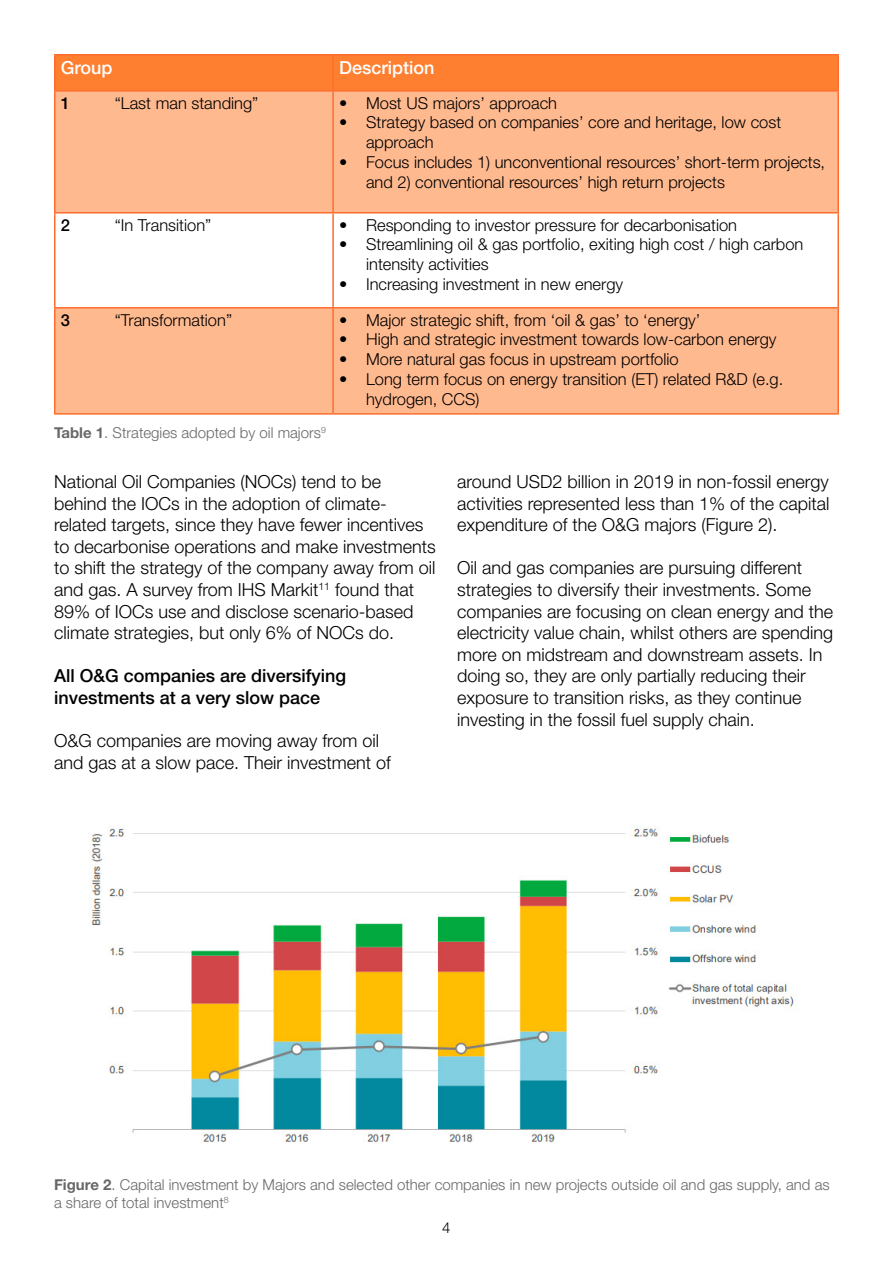
<style>
.page{position:relative;width:893px;height:1263px;background:#fff}
.page>*{position:absolute;margin:0;border:0;box-sizing:border-box;transform-origin:0 0}
.t1{font:300 18px/21.6px "Helvetica Neue LT Std";color:#000}
.t2{font:500 18px/21.6px "Helvetica Neue LT Std";color:#000}
.t3{font:500 18px "Helvetica Neue LT Std";color:#fff}
.t4{font:300 16.5px/19.8px "Helvetica Neue LT Std";color:#000}
.t5{font:500 16.5px "Helvetica Neue LT Std";color:#000}
.t6{font:300 15px/18px "Helvetica Neue LT Std";color:#686868}
.t7{font:300 15px "Helvetica Neue LT Std";color:#000}
.s1{font-weight:700}
</style>
<div class="page">
<div style="left:56px;top:56px;width:781px;height:34px;background:#ff7f30"></div>
<svg style="left:56px;top:92px;width:781px;height:321px;fill:#ffb98f"></svg>
<hr style="left:54px;top:54px;width:279px;height:2px;background:#ff6d2e">
<hr style="left:54px;top:56px;width:2px;height:34px;background:#ff6d2e">
<hr style="left:333px;top:54px;width:506px;height:2px;background:#ff6d2e">
<hr style="left:332px;top:56px;width:2px;height:34px;background:#ff6d2e">
<hr style="left:837px;top:56px;width:2px;height:34px;background:#ff6d2e">
<hr style="left:54px;top:90px;width:279px;height:2px;background:#ff6d2e">
<hr style="left:333px;top:90px;width:506px;height:2px;background:#ff6d2e">
<hr style="left:54px;top:92px;width:2px;height:120px;background:#ff6d2e">
<hr style="left:332px;top:92px;width:2px;height:120px;background:#ff6d2e">
<hr style="left:837px;top:92px;width:2px;height:120px;background:#ff6d2e">
<hr style="left:54px;top:212px;width:279px;height:1px;background:#ff6d2e">
<hr style="left:54px;top:213px;width:2px;height:94px;background:#ff6d2e">
<hr style="left:333px;top:212px;width:506px;height:1px;background:#ff6d2e">
<hr style="left:332px;top:213px;width:2px;height:94px;background:#ff6d2e">
<hr style="left:837px;top:213px;width:2px;height:94px;background:#ff6d2e">
<hr style="left:54px;top:307px;width:279px;height:1px;background:#ff6d2e">
<hr style="left:54px;top:308px;width:2px;height:105px;background:#ff6d2e">
<hr style="left:333px;top:307px;width:506px;height:1px;background:#ff6d2e">
<hr style="left:332px;top:308px;width:2px;height:105px;background:#ff6d2e">
<hr style="left:837px;top:308px;width:2px;height:105px;background:#ff6d2e">
<hr style="left:54px;top:413px;width:279px;height:2px;background:#ff6d2e">
<hr style="left:333px;top:413px;width:506px;height:2px;background:#ff6d2e">
<img style="left:90px;top:825px;width:704px;height:318px">
<p class="t3" style="left:61px;top:56px;width:53px">Group</p>
<p class="t3" style="left:339px;top:56px;width:97px">Description</p>
<p class="t5" style="left:61px;top:93px;width:11px">1</p>
<p class="t4" style="left:115px;top:93px;width:145px">“Last man standing”</p>
<p class="t4" style="left:339px;top:93px;width:220px">• Most US majors’ approach</p>
<p class="t4" style="left:366px;top:112px;width:417px;text-indent:-27px">• Strategy based on companies’ core and heritage, low cost approach</p>
<p class="t4" style="left:366px;top:152px;width:461px;text-indent:-27px">• Focus includes 1) unconventional resources’ short-term projects, and 2) conventional resources’ high return projects</p>
<p class="t5" style="left:61px;top:215px;width:11px">2</p>
<p class="t4" style="left:115px;top:214px;width:98px">“In Transition”</p>
<p class="t4" style="left:339px;top:214px;width:400px">• Responding to investor pressure for decarbonisation</p>
<p class="t4" style="left:366px;top:234px;width:439px;text-indent:-27px">• Streamlining oil &amp; gas portfolio, exiting high cost / high carbon intensity activities</p>
<p class="t4" style="left:339px;top:274px;width:286px">• Increasing investment in new energy</p>
<p class="t5" style="left:61px;top:310px;width:11px">3</p>
<p class="t4" style="left:115px;top:309px;width:119px">“Transformation”</p>
<p class="t4" style="left:339px;top:309px;width:363px">• Major strategic shift, from ‘oil &amp; gas’ to ‘energy’</p>
<p class="t4" style="left:339px;top:329px;width:439px">• High and strategic investment towards low-carbon energy</p>
<p class="t4" style="left:339px;top:349px;width:341px">• More natural gas focus in upstream portfolio</p>
<p class="t4" style="left:366px;top:369px;width:419px;text-indent:-27px">• Long term focus on energy transition (ET) related R&amp;D (e.g. hydrogen, CCS)</p>
<p class="t6" style="left:54px;top:423px;width:273px"><span class="s1">Table 1</span>. Strategies adopted by oil majors<sup>9</sup></p>
<p class="t1" style="left:54px;top:470px;width:383px">National Oil Companies (NOCs) tend to be behind the IOCs in the adoption of climate&shy;related targets, since they have fewer incentives to decarbonise operations and make investments to shift the strategy of the company away from oil and gas. A survey from IHS Markit<sup>11</sup> found that 89% of IOCs use and disclose scenario-based climate strategies, but only 6% of NOCs do.</p>
<p class="t2" style="left:54px;top:665px;width:294px">All O&amp;G companies are diversifying investments at a very slow pace</p>
<p class="t1" style="left:54px;top:730px;width:338px">O&amp;G companies are moving away from oil and gas at a slow pace. Their investment of</p>
<p class="t1" style="left:457px;top:470px;width:374px;text-align:justify">around USD2 billion in 2019 in non-fossil energy activities represented less than 1% of the capital expenditure of the O&amp;G majors (Figure 2).</p>
<p class="t1" style="left:457px;top:557px;width:378px">Oil and gas companies are pursuing different strategies to diversify their investments. Some companies are focusing on clean energy and the electricity value chain, whilst others are spending more on midstream and downstream assets. In doing so, they are only partially reducing their exposure to transition risks, as they continue investing in the fossil fuel supply chain.</p>
<p class="t6" style="left:54px;top:1175px;width:777px"><span class="s1">Figure 2</span>. Capital investment by Majors and selected other companies in new projects outside oil and gas supply, and as a share of total investment<sup>8</sup></p>
<p class="t7" style="left:442px;top:1219px;width:10px">4</p>
</div>
